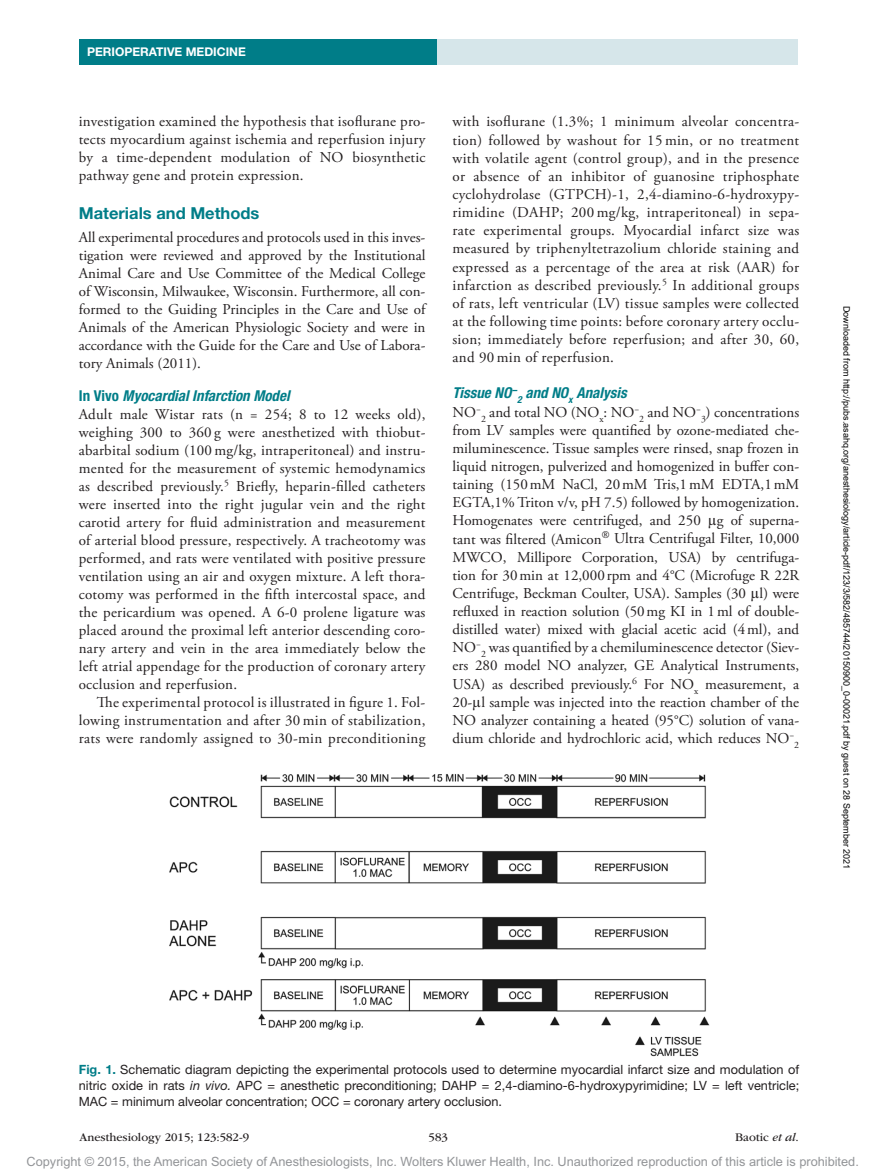
<style>
.page{position:relative;width:878px;height:1175px;background:#fff}
.page>*{position:absolute;margin:0;border:0;box-sizing:border-box;transform-origin:0 0}
.t1{font:700 16.5px "Helvetica Neue LT Std";color:#007d88}
.t2{font:15px/18.1px "Adobe Garamond Pro";letter-spacing:.015em;color:#231f20;text-align:justify}
.t3{font:italic 700 condensed 15px "Helvetica Neue LT Std";color:#007d88}
.t4{font:12.75px/15.8px "Helvetica Neue LT Std";color:#231f20;text-align:justify}
.t5{font:12.75px "Arial MT Std";color:#939598}
.t6{font:12px "ITC Garamond Std";color:#231f20}
.t7{font:700 12px "Helvetica Neue LT Std";color:#fff}
.t8{font:9.75px "Adobe Garamond Pro";color:#231f20}
.t9{font:9px "Arial";color:#000}
.s1{font-style:normal}
.s2{font-family:"Gandhari Unicode"}
.s3{font-weight:700;color:#007d88}
.s4{font-style:italic}
</style>
<div class="page">
<div style="left:432px;top:39px;width:365px;height:26px;background:#d6e6ea"></div>
<div style="left:79px;top:39px;width:357px;height:25px;background:#007d88"></div>
<img style="left:169px;top:774px;width:540px;height:282px">
<p class="t7" style="left:87px;top:44px;width:160px">PERIOPERATIVE MEDICINE</p>
<p class="t2" style="left:79px;top:113px;width:348px">investigation examined the hypothesis that isoflurane pro&shy;tects myocardium against ischemia and reperfusion injury by a time-dependent modulation of NO biosynthetic pathway gene and protein expression.</p>
<p class="t1" style="left:79px;top:203px;width:182px">Materials and Methods</p>
<p class="t2" style="left:79px;top:229px;width:348px">All experimental procedures and protocols used in this inves&shy;tigation were reviewed and approved by the Institutional Animal Care and Use Committee of the Medical College of Wisconsin, Milwaukee, Wisconsin. Furthermore, all con&shy;formed to the Guiding Principles in the Care and Use of Animals of the American Physiologic Society and were in accordance with the Guide for the Care and Use of Labora&shy;tory Animals (2011).</p>
<p class="t3" style="left:79px;top:386px;width:212px"><span class="s1">In Vivo</span> Myocardial Infarction Model</p>
<p class="t2" style="left:79px;top:406px;width:348px">Adult male Wistar rats (n = 254; 8 to 12 weeks old), weighing 300 to 360 g were anesthetized with thiobut&shy;abarbital sodium (100mg/kg, intraperitoneal) and instru&shy;mented for the measurement of systemic hemodynamics as described previously.<sup>5</sup> Briefly, heparin-filled catheters were inserted into the right jugular vein and the right carotid artery for fluid administration and measurement of arterial blood pressure, respectively. A tracheotomy was performed, and rats were ventilated with positive pressure ventilation using an air and oxygen mixture. A left thora&shy;cotomy was performed in the fifth intercostal space, and the pericardium was opened. A 6-0 prolene ligature was placed around the proximal left anterior descending coro&shy;nary artery and vein in the area immediately below the left atrial appendage for the production of coronary artery occlusion and reperfusion.</p>
<p class="t2" style="left:79px;top:694px;width:348px;text-indent:18px">The experimental protocol is illustrated in figure 1. Fol&shy;lowing instrumentation and after 30 min of stabilization, rats were randomly assigned to 30-min preconditioning</p>
<p class="t2" style="left:452px;top:113px;width:348px">with isoflurane (1.3%; 1 minimum alveolar concentra&shy;tion) followed by washout for 15 min, or no treatment with volatile agent (control group), and in the presence or absence of an inhibitor of guanosine triphosphate cyclohydrolase (GTPCH)-1, 2,4-diamino-6-hydroxypy&shy;rimidine (DAHP; 200 mg/kg, intraperitoneal) in sepa&shy;rate experimental groups. Myocardial infarct size was measured by triphenyltetrazolium chloride staining and expressed as a percentage of the area at risk (AAR) for infarction as described previously.<sup>5</sup> In additional groups of rats, left ventricular (LV) tissue samples were collected at the following time points: before coronary artery occlu&shy;sion; immediately before reperfusion; and after 30, 60, and 90 min of reperfusion.</p>
<p class="t3" style="left:452px;top:384px;width:176px">Tissue NO<sup>−</sup><sub>2</sub> and NO<sub>x</sub> Analysis</p>
<p class="t2" style="left:452px;top:403px;width:348px">NO<sup>−</sup><sub>2</sub> and total NO (NO<sub>x</sub>: NO<sup>−</sup><sub>2</sub> and NO<sup>−</sup><sub>3</sub>) concentrations from LV samples were quantified by ozone-mediated che&shy;miluminescence. Tissue samples were rinsed, snap frozen in liquid nitrogen, pulverized and homogenized in buffer con&shy;taining (150mM NaCl, 20mM Tris,1mM EDTA,1mM EGTA,1% Triton v/v, pH 7.5) followed by homogenization.<br>Homogenates were centrifuged, and 250 <span class="s2">μ</span>g of superna&shy;tant was filtered (Amicon<sup>®</sup> Ultra Centrifugal Filter, 10,000<br>MWCO, Millipore Corporation, USA) by centrifuga&shy;tion for 30min at 12,000 rpm and 4°C (Microfuge R 22R Centrifuge, Beckman Coulter, USA). Samples (30 <span class="s2">μ</span>l) were refluxed in reaction solution (50mg KI in 1ml of double&shy;distilled water) mixed with glacial acetic acid (4ml), and NO<sup>−</sup><sub>2</sub> was quantified by a chemiluminescence detector (Siev&shy;ers 280 model NO analyzer, GE Analytical Instruments, USA) as described previously.<sup>6</sup> For NO<sub>x</sub> measurement, a 20-<span class="s2">μ</span>l sample was injected into the reaction chamber of the NO analyzer containing a heated (95°C) solution of vana&shy;dium chloride and hydrochloric acid, which reduces NO<sup>−</sup></p>
<p class="t8" style="left:794px;top:739px;width:6px">2</p>
<p class="t9" style="left:850px;top:306px;width:565px;rotate:90deg">Downloaded from http://pubs.asahq.org/anesthesiology/article-pdf/123/3/582/485744/20150900_0-00021.pdf by guest on 28 September 2021</p>
<p class="t4" style="left:79px;top:1061px;width:722px"><span class="s3">Fig. 1.</span> Schematic diagram depicting the experimental protocols used to determine myocardial infarct size and modulation of nitric oxide in rats <span class="s4">in vivo.</span> APC = anesthetic preconditioning; DAHP = 2,4-diamino-6-hydroxypyrimidine; LV = left ventricle; MAC = minimum alveolar concentration; OCC = coronary artery occlusion.</p>
<p class="t6" style="left:80px;top:1130px;width:171px">Anesthesiology 2015; 123:582-9</p>
<p class="t6" style="left:428px;top:1130px;width:21px">583</p>
<p class="t6" style="left:735px;top:1130px;width:65px">Baotic <span class="s4">et al</span>.</p>
<p class="t5" style="left:27px;top:1154px;width:833px">Copyright © 2015, the American Society of Anesthesiologists, Inc. Wolters Kluwer Health, Inc. Unauthorized reproduction of this article is prohibited.</p>
</div>
